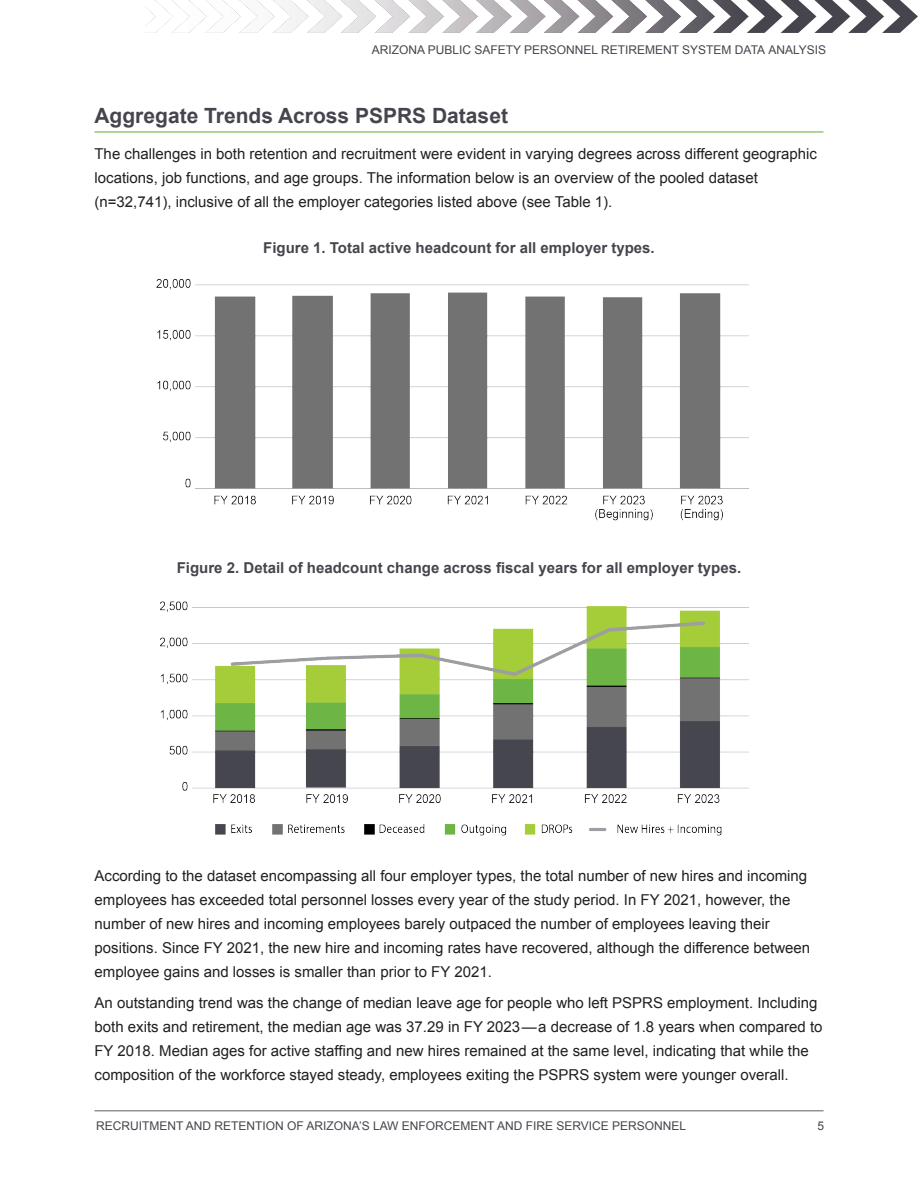
<style>
.page{position:relative;width:918px;height:1188px;background:#fff}
.page>*{position:absolute;margin:0;border:0;box-sizing:border-box;transform-origin:0 0}
.Bold_Head{font:700 21px "Arial";color:#47444d}
.Body{font:15px/24px "Arial";color:#231f20}
.Table_Chart_title_centered{font:700 15px "Arial";color:#47444d}
.t1{font:12px "Arial";color:#47444d}
</style>
<div class="page">
<hr style="left:94px;top:1110px;width:730px;height:1px;background:#727072">
<svg style="left:746px;top:0;width:172px;height:33px"></svg>
<img style="left:715px;top:0;width:31px;height:33px">
<img style="left:681px;top:0;width:34px;height:33px">
<img style="left:647px;top:0;width:34px;height:33px">
<img style="left:613px;top:0;width:34px;height:33px">
<img style="left:579px;top:0;width:34px;height:33px">
<img style="left:546px;top:0;width:33px;height:33px">
<img style="left:512px;top:0;width:34px;height:33px">
<img style="left:478px;top:0;width:34px;height:33px">
<img style="left:444px;top:0;width:34px;height:33px">
<img style="left:410px;top:0;width:34px;height:33px">
<img style="left:376px;top:0;width:34px;height:33px">
<img style="left:343px;top:0;width:33px;height:33px">
<img style="left:309px;top:0;width:34px;height:33px">
<img style="left:275px;top:0;width:34px;height:33px">
<img style="left:241px;top:0;width:34px;height:33px">
<img style="left:207px;top:0;width:34px;height:33px">
<img style="left:173px;top:0;width:34px;height:33px">
<img style="left:145px;top:0;width:28px;height:33px">
<hr style="left:94px;top:131px;width:730px;height:2px;background:#6fb644">
<img style="left:156px;top:279px;width:593px;height:242px">
<img style="left:160px;top:601px;width:589px;height:235px">
<p class="t1" style="left:372px;top:42px;width:456px">ARIZONA PUBLIC SAFETY PERSONNEL RETIREMENT SYSTEM DATA ANALYSIS</p>
<p class="Bold_Head" style="left:94px;top:102px;width:415px">Aggregate Trends Across PSPRS Dataset</p>
<p class="Body" style="left:94px;top:141px;width:724px">The challenges in both retention and recruitment were evident in varying degrees across different geographic locations, job functions, and age groups. The information below is an overview of the pooled dataset (n=32,741), inclusive of all the employer categories listed above (see Table 1).</p>
<p class="Table_Chart_title_centered" style="left:263px;top:238px;width:393px">Figure 1. Total active headcount for all employer types.</p>
<p class="Table_Chart_title_centered" style="left:177px;top:558px;width:566px">Figure 2. Detail of headcount change across fiscal years for all employer types.</p>
<p class="Body" style="left:94px;top:864px;width:717px">According to the dataset encompassing all four employer types, the total number of new hires and incoming employees has exceeded total personnel losses every year of the study period. In FY 2021, however, the number of new hires and incoming employees barely outpaced the number of employees leaving their positions. Since FY 2021, the new hire and incoming rates have recovered, although the difference between employee gains and losses is smaller than prior to FY 2021.</p>
<p class="Body" style="left:94px;top:990px;width:730px">An outstanding trend was the change of median leave age for people who left PSPRS employment. Including both exits and retirement, the median age was 37.29 in FY 2023—a decrease of 1.8 years when compared to FY 2018. Median ages for active staffing and new hires remained at the same level, indicating that while the composition of the workforce stayed steady, employees exiting the PSPRS system were younger overall.</p>
<p class="t1" style="left:96px;top:1118px;width:592px">RECRUITMENT AND RETENTION OF ARIZONA’S LAW ENFORCEMENT AND FIRE SERVICE PERSONNEL</p>
<p class="t1" style="left:817px;top:1118px;width:8px">5</p>
</div>
